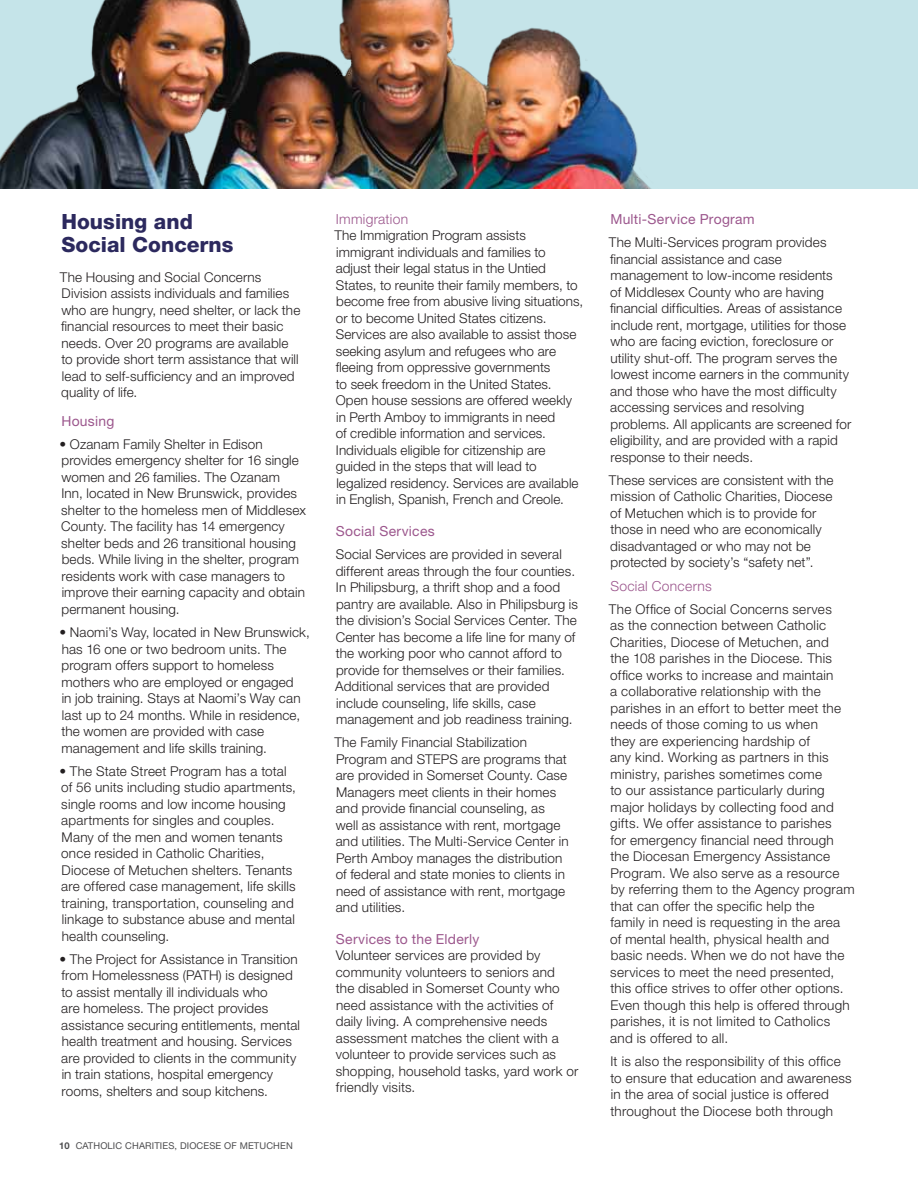
<style>
.page{position:relative;width:918px;height:1188px;background:#fff}
.page>*{position:absolute;margin:0;border:0;box-sizing:border-box;transform-origin:0 0}
.t1{font:800 21px/22.5px "Helvetica Neue LT Std";color:#2c295e}
.t2{font:13.8px "Helvetica Neue LT Std";letter-spacing:.02em;color:#9c578d}
.t3{font:300 13.8px "Helvetica Neue LT Std";letter-spacing:.02em;color:#9c578d}
.t4{font:300 13.5px/16.5px "Helvetica Neue LT Std";letter-spacing:.01em;color:#231f20}
.t5{font:9.3px "Helvetica Neue LT Std";letter-spacing:.015em;color:#4d4d4f}
.s1{font-weight:700}
</style>
<div class="page">
<div style="left:0;top:0;width:918px;height:189px;background:#c5e4e9"></div>
<img style="left:0;top:0;width:651px;height:189px">
<h1 class="t1" style="left:61px;top:210px;width:174px">Housing and<br>Social Concerns</h1>
<p class="t4" style="left:60px;top:268px;width:242px">The Housing and Social Concerns Division assists individuals and families who are hungry, need shelter, or lack the financial resources to meet their basic needs. Over 20 programs are available to provide short term assistance that will lead to self-sufficiency and an improved quality of life.</p>
<p class="t2" style="left:61px;top:412px;width:54px">Housing</p>
<p class="t4" style="left:59px;top:435px;width:248px">• Ozanam Family Shelter in Edison provides emergency shelter for 16 single women and 26 families. The Ozanam<br>Inn, located in New Brunswick, provides shelter to the homeless men of Middlesex County. The facility has 14 emergency shelter beds and 26 transitional housing beds. While living in the shelter, program residents work with case managers to improve their earning capacity and obtain permanent housing.</p>
<p class="t4" style="left:59px;top:624px;width:252px">• Naomi’s Way, located in New Brunswick, has 16 one or two bedroom units. The program offers support to homeless mothers who are employed or engaged<br>in job training. Stays at Naomi’s Way can last up to 24 months. While in residence, the women are provided with case management and life skills training.</p>
<p class="t4" style="left:59px;top:762px;width:238px">• The State Street Program has a total of 56 units including studio apartments, single rooms and low income housing apartments for singles and couples.<br>Many of the men and women tenants once resided in Catholic Charities, Diocese of Metuchen shelters. Tenants are offered case management, life skills training, transportation, counseling and linkage to substance abuse and mental health counseling.</p>
<p class="t4" style="left:59px;top:951px;width:242px">• The Project for Assistance in Transition from Homelessness (PATH) is designed to assist mentally ill individuals who<br>are homeless. The project provides assistance securing entitlements, mental health treatment and housing. Services are provided to clients in the community in train stations, hospital emergency rooms, shelters and soup kitchens.</p>
<p class="t5" style="left:59px;top:1141px;width:235px"><span class="s1">10</span> CATHOLIC CHARITIES, DIOCESE OF METUCHEN</p>
<p class="t3" style="left:336px;top:211px;width:74px">Immigration</p>
<p class="t4" style="left:334px;top:227px;width:250px">The Immigration Program assists immigrant individuals and families to<br>adjust their legal status in the Untied States, to reunite their family members, to become free from abusive living situations, or to become United States citizens.<br>Services are also available to assist those seeking asylum and refugees who are fleeing from oppressive governments<br>to seek freedom in the United States.<br>Open house sessions are offered weekly in Perth Amboy to immigrants in need<br>of credible information and services.<br>Individuals eligible for citizenship are guided in the steps that will lead to legalized residency. Services are available in English, Spanish, French and Creole.</p>
<p class="t2" style="left:336px;top:523px;width:100px">Social Services</p>
<p class="t4" style="left:335px;top:546px;width:244px">Social Services are provided in several different areas through the four counties.<br>In Philipsburg, a thrift shop and a food pantry are available. Also in Philipsburg is the division’s Social Services Center. The Center has become a life line for many of the working poor who cannot afford to provide for themselves or their families.<br>Additional services that are provided include counseling, life skills, case management and job readiness training.</p>
<p class="t4" style="left:334px;top:734px;width:236px">The Family Financial Stabilization Program and STEPS are programs that are provided in Somerset County. Case Managers meet clients in their homes and provide financial counseling, as well as assistance with rent, mortgage and utilities. The Multi-Service Center in Perth Amboy manages the distribution of federal and state monies to clients in need of assistance with rent, mortgage and utilities.</p>
<p class="t2" style="left:336px;top:931px;width:145px">Services to the Elderly</p>
<p class="t4" style="left:336px;top:947px;width:244px">Volunteer services are provided by community volunteers to seniors and<br>the disabled in Somerset County who need assistance with the activities of daily living. A comprehensive needs assessment matches the client with a volunteer to provide services such as shopping, household tasks, yard work or friendly visits.</p>
<p class="t2" style="left:610px;top:211px;width:146px">Multi-Service Program</p>
<p class="t4" style="left:609px;top:234px;width:244px">The Multi-Services program provides financial assistance and case management to low-income residents<br>of Middlesex County who are having financial difficulties. Areas of assistance include rent, mortgage, utilities for those who are facing eviction, foreclosure or utility shut-off. The program serves the lowest income earners in the community and those who have the most difficulty accessing services and resolving problems. All applicants are screened for eligibility, and are provided with a rapid response to their needs.</p>
<p class="t4" style="left:609px;top:472px;width:226px">These services are consistent with the mission of Catholic Charities, Diocese of Metuchen which is to provide for those in need who are economically disadvantaged or who may not be protected by society’s “safety net”.</p>
<p class="t3" style="left:610px;top:577px;width:103px">Social Concerns</p>
<p class="t4" style="left:609px;top:601px;width:247px">The Office of Social Concerns serves<br>as the connection between Catholic Charities, Diocese of Metuchen, and<br>the 108 parishes in the Diocese. This office works to increase and maintain<br>a collaborative relationship with the parishes in an effort to better meet the needs of those coming to us when<br>they are experiencing hardship of<br>any kind. Working as partners in this ministry, parishes sometimes come<br>to our assistance particularly during major holidays by collecting food and gifts. We offer assistance to parishes<br>for emergency financial need through<br>the Diocesan Emergency Assistance Program. We also serve as a resource by referring them to the Agency program that can offer the specific help the<br>family in need is requesting in the area<br>of mental health, physical health and basic needs. When we do not have the services to meet the need presented, this office strives to offer other options.<br>Even though this help is offered through parishes, it is not limited to Catholics and is offered to all.</p>
<p class="t4" style="left:610px;top:1053px;width:243px">It is also the responsibility of this office to ensure that education and awareness in the area of social justice is offered throughout the Diocese both through</p>
</div>
